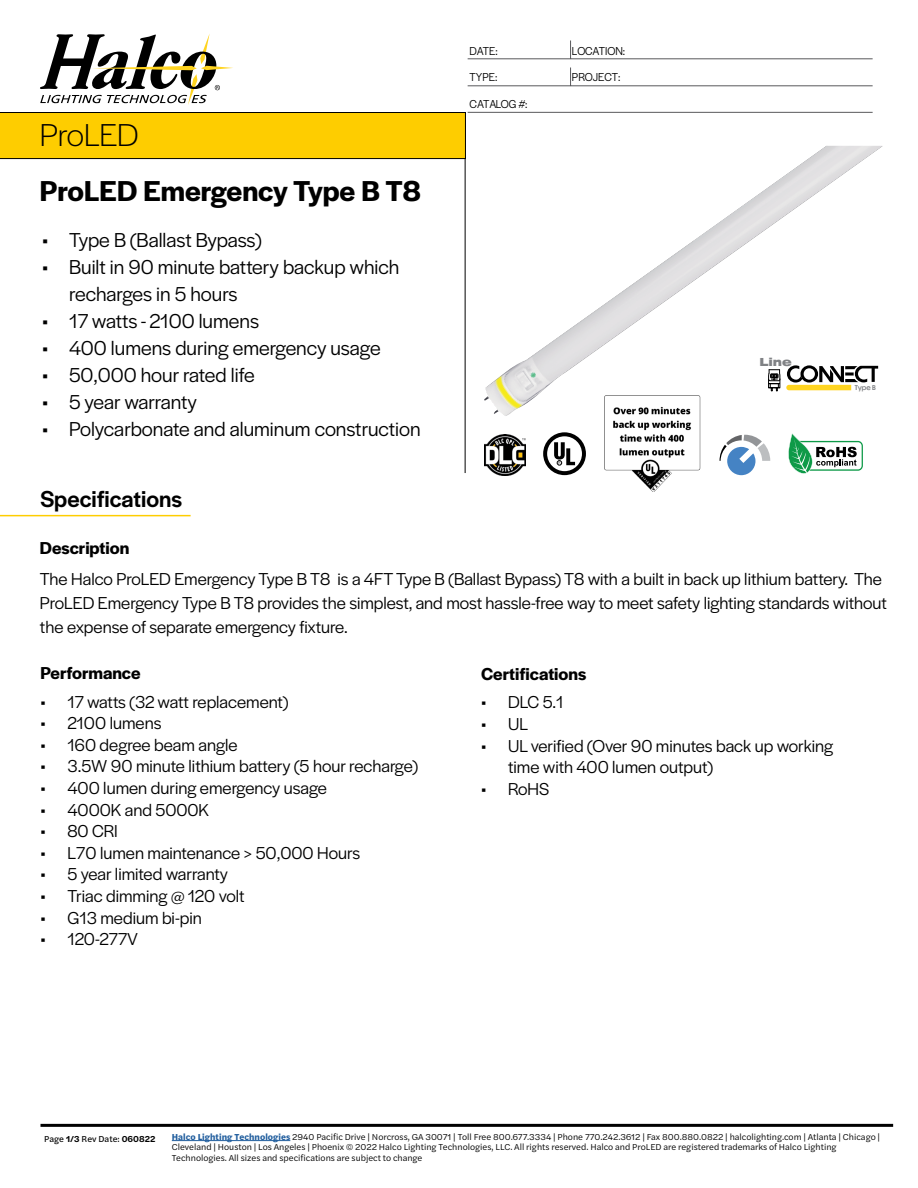
<style>
.page{position:relative;width:918px;height:1188px;background:#fff}
.page>*{position:absolute;margin:0;border:0;box-sizing:border-box;transform-origin:0 0}
.t1{font:300 33px "Halyard Display";letter-spacing:-.01em;color:#000}
.t2{font:600 30px "Halyard Display";color:#000}
.t3{font:500 24px "Halyard Display";color:#000}
.t4{font:21px/27px "Halyard Display";color:#000}
.t5{font:18px/24px "Halyard Display";color:#000}
.t6{font:600 18px "Halyard Display";color:#000}
.t7{font:12px "Halyard Display";color:#000;scale:.95 1}
.t8{font:12px "Halyard Display";letter-spacing:-.02em;color:#000;scale:.95 1}
.t9{font:900 expanded 11.1px "Swiss 721 BT";color:#808285}
.t10{font:9px/10.8px "Halyard Text";color:#000}
.t11{font:9px "Halyard Text";color:#000}
.t12{font:500 6.45px "Dunbar Tall";color:#808285}
.s1{font-weight:600}
.s2{font-weight:700;color:#215e9e}
</style>
<div class="page">
<hr style="left:465px;top:121px;width:1px;height:352px;background:#000">
<div style="left:0;top:112px;width:466px;height:47px;background:#fecd00"></div>
<svg style="left:40px;top:34px;width:193px;height:71px"></svg>
<img style="left:484px;top:434px;width:41px;height:41px">
<hr style="left:0;top:515px;width:191px;height:1px;background:#fecd00">
<hr style="left:172px;top:1140px;width:118px;height:1px;background:#215e9e">
<hr style="left:40px;top:1124px;width:853px;height:3px;background:#000">
<img style="left:605px;top:416px;width:95px;height:76px">
<svg style="left:720px;top:435px;width:50px;height:40px"></svg>
<hr style="left:468px;top:59px;width:405px;height:1px;background:#59595c">
<svg style="left:570px;top:41px;width:1px;height:18px"></svg>
<hr style="left:468px;top:86px;width:405px;height:1px;background:#59595c">
<svg style="left:570px;top:68px;width:1px;height:18px"></svg>
<hr style="left:468px;top:112px;width:405px;height:1px;background:#59595c">
<svg style="left:788px;top:433px;width:75px;height:41px"></svg>
<svg style="left:543px;top:432px;width:43px;height:43px"></svg>
<img style="left:484px;top:146px;width:398px;height:270px">
<h1 class="t1" style="left:40px;top:112px;width:100px">ProLED</h1>
<h2 class="t2" style="left:40px;top:170px;width:382px">ProLED Emergency Type B T8</h2>
<p class="t4" style="left:42px;top:225px;width:221px">• Type B (Ballast Bypass)</p>
<p class="t4" style="left:69px;top:252px;width:332px;text-indent:-27px">• Built in 90 minute battery backup which recharges in 5 hours</p>
<p class="t4" style="left:42px;top:306px;width:218px">• 17 watts - 2100 lumens</p>
<p class="t4" style="left:42px;top:333px;width:340px">• 400 lumens during emergency usage</p>
<p class="t4" style="left:42px;top:360px;width:214px">• 50,000 hour rated life</p>
<p class="t4" style="left:42px;top:387px;width:156px">• 5 year warranty</p>
<p class="t4" style="left:42px;top:414px;width:380px">• Polycarbonate and aluminum construction</p>
<p class="t7" style="left:470px;top:42px;width:31px">DATE:</p>
<p class="t7" style="left:572px;top:42px;width:58px">LOCATION:</p>
<p class="t7" style="left:470px;top:69px;width:31px">TYPE:</p>
<p class="t7" style="left:572px;top:69px;width:53px">PROJECT:</p>
<p class="t8" style="left:470px;top:95px;width:63px">CATALOG #:</p>
<p class="t9" style="left:759px;top:355px;width:34px">Line</p>
<p class="t12" style="left:855px;top:383px;width:22px">Type B</p>
<h3 class="t3" style="left:40px;top:482px;width:143px">Specifications</h3>
<p class="t6" style="left:40px;top:535px;width:91px">Description</p>
<p class="t5" style="left:40px;top:566px;width:849px">The Halco ProLED Emergency Type B T8 is a 4FT Type B (Ballast Bypass) T8 with a built in back up lithium battery. The<br>ProLED Emergency Type B T8 provides the simplest, and most hassle-free way to meet safety lighting standards without the expense of separate emergency fixture.</p>
<p class="t6" style="left:40px;top:660px;width:102px">Performance</p>
<p class="t5" style="left:40px;top:689px;width:249px">• 17 watts (32 watt replacement)</p>
<p class="t5" style="left:40px;top:710px;width:122px">• 2100 lumens</p>
<p class="t5" style="left:40px;top:732px;width:199px">• 160 degree beam angle</p>
<p class="t5" style="left:40px;top:753px;width:379px">• 3.5W 90 minute lithium battery (5 hour recharge)</p>
<p class="t5" style="left:40px;top:775px;width:288px">• 400 lumen during emergency usage</p>
<p class="t5" style="left:40px;top:797px;width:170px">• 4000K and 5000K</p>
<p class="t5" style="left:40px;top:818px;width:79px">• 80 CRI</p>
<p class="t5" style="left:40px;top:840px;width:321px">• L70 lumen maintenance &gt; 50,000 Hours</p>
<p class="t5" style="left:40px;top:861px;width:189px">• 5 year limited warranty</p>
<p class="t5" style="left:40px;top:883px;width:206px">• Triac dimming @ 120 volt</p>
<p class="t5" style="left:40px;top:905px;width:163px">• G13 medium bi-pin</p>
<p class="t5" style="left:40px;top:926px;width:99px">• 120-277V</p>
<p class="t6" style="left:481px;top:661px;width:107px">Certifications</p>
<p class="t5" style="left:481px;top:689px;width:84px">• DLC 5.1</p>
<p class="t5" style="left:481px;top:711px;width:49px">• UL</p>
<p class="t5" style="left:508px;top:734px;width:327px;line-height:21.6px;text-indent:-27px">• UL verified (Over 90 minutes back up working time with 400 lumen output)</p>
<p class="t5" style="left:481px;top:776px;width:70px">• RoHS</p>
<p class="t11" style="left:44px;top:1132px;width:113px">Page <span class="s1">1/3</span> Rev Date: <span class="s1">060822</span></p>
<p class="t10" style="left:172px;top:1131px;width:710px"><span class="s2">Halco Lighting Technologies</span> 2940 Pacific Drive | Norcross, GA 30071 | Toll Free 800.677.3334 | Phone 770.242.3612 | Fax 800.880.0822 | halcolighting.com | Atlanta | Chicago |<br>Cleveland | Houston | Los Angeles | Phoenix © 2022 Halco Lighting Technologies, LLC. All rights reserved. Halco and ProLED are registered trademarks of Halco Lighting<br>Technologies. All sizes and specifications are subject to change</p>
</div>
